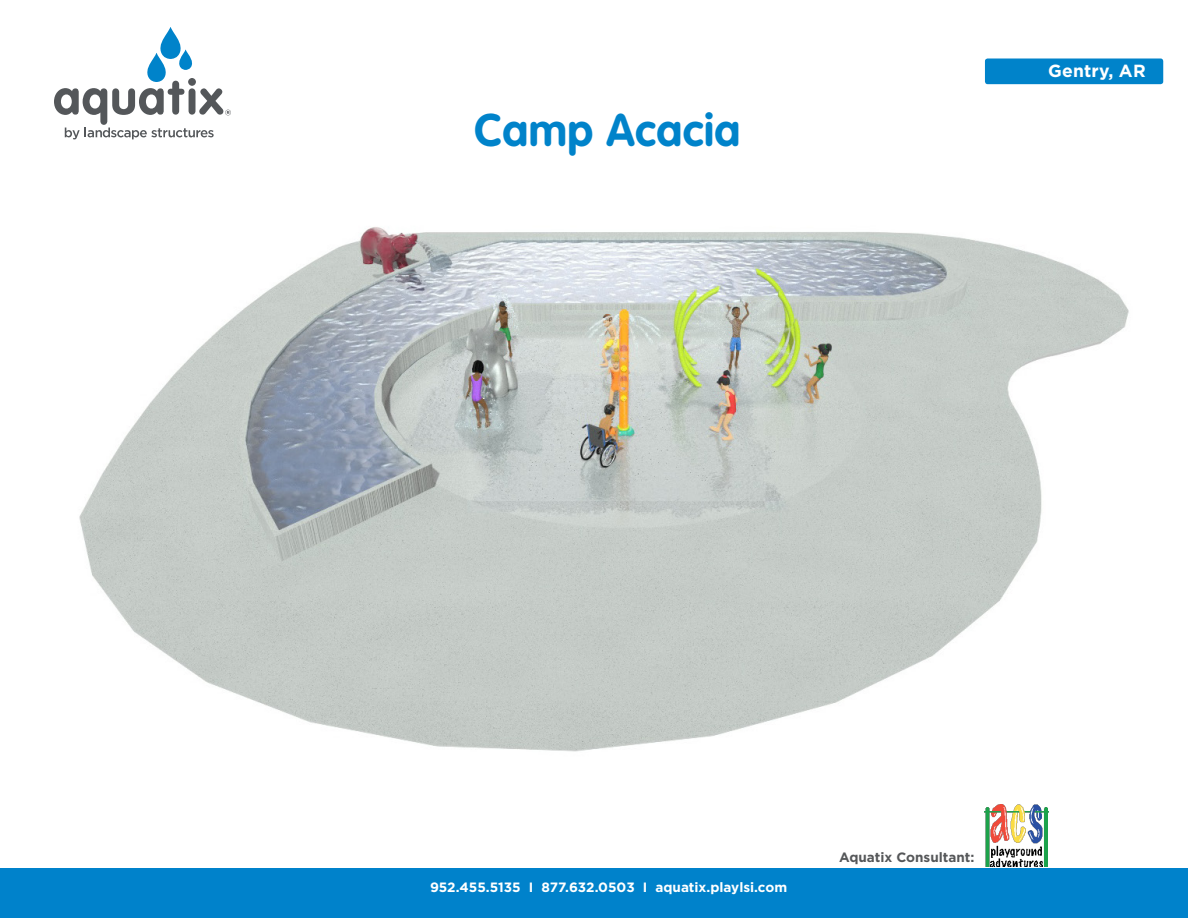
<style>
.page{position:relative;width:1188px;height:918px;background:#fff}
.page>*{position:absolute;margin:0;border:0;box-sizing:border-box;transform-origin:0 0}
.t1{font:700 45px "VAG Rounded Std";letter-spacing:.01em;color:#0083ca}
.t2{font:700 17.55px "Gotham";letter-spacing:.01em;color:#fff}
.t3{font:700 13.5px "Gotham";color:#fff}
.Pricing_Mechanical{font:700 13.5px "Gotham";color:#555759}
</style>
<div class="page">
<div style="left:985px;top:58px;width:178px;height:26px;background:#0083ca;border-radius:3px"></div>
<div style="left:0;top:869px;width:1188px;height:49px;background:#0082cb"></div>
<svg style="left:54px;top:27px;width:177px;height:112px"></svg>
<img style="left:985px;top:804px;width:63px;height:63px">
<img style="left:79px;top:227px;width:1050px;height:525px">
<p class="t1" style="left:475px;top:104px;width:267px">Camp Acacia</p>
<p class="t2" style="left:1048px;top:59px;width:99px">Gentry, AR</p>
<p class="t3" style="left:430px;top:878px;width:359px">952.455.5135 I 877.632.0503 I aquatix.playlsi.com</p>
<p class="Pricing_Mechanical" style="left:839px;top:848px;width:137px">Aquatix Consultant:</p>
</div>
